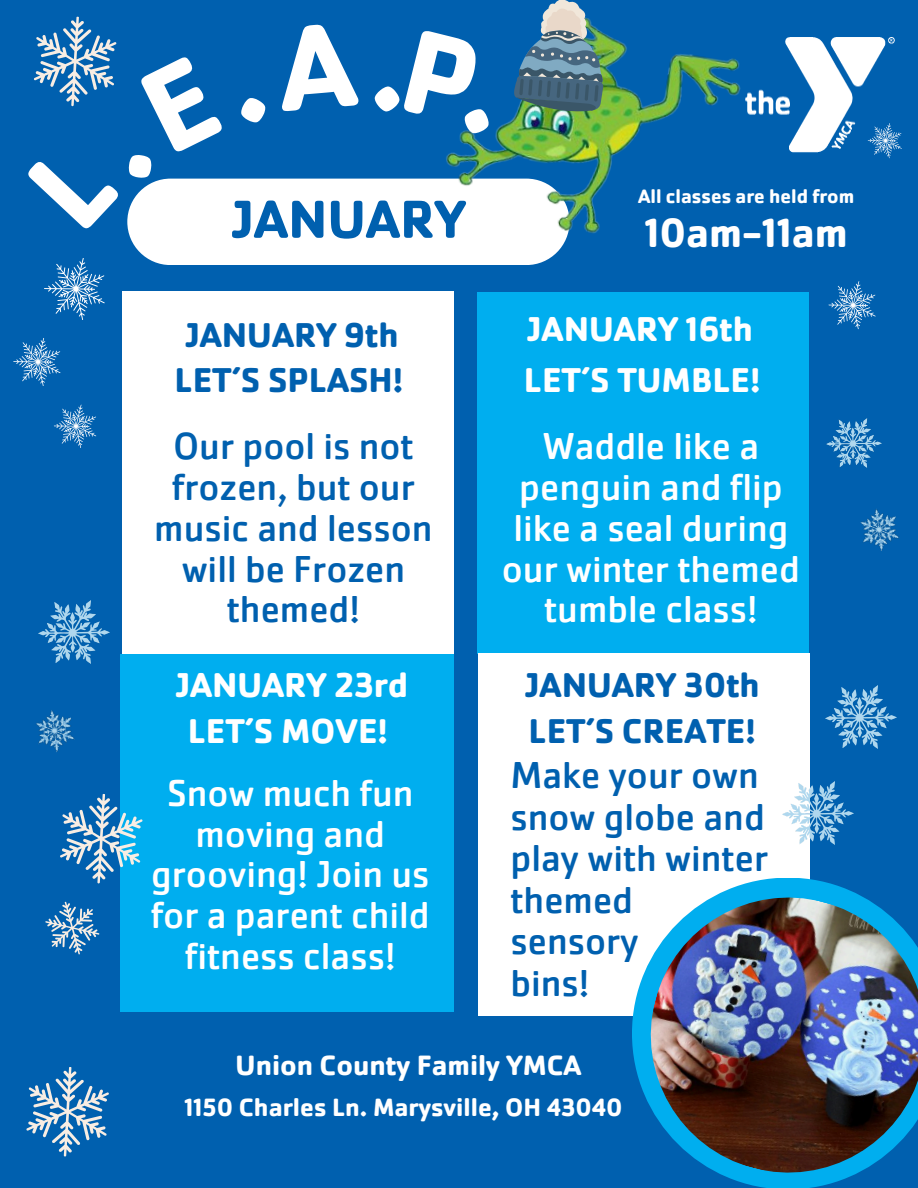
<style>
.page{position:relative;width:918px;height:1188px;background:#0060af}
.page>*{position:absolute;margin:0;border:0;box-sizing:border-box;transform-origin:0 0}
.t1{font:700 55.5px "Cachet Pro";color:#0060af}
.t2{font:700 42.6px "Cachet Pro";color:#fff}
.t3{font:39px/40.8px "Cachet Pro";color:#fff;text-align:center}
.t4{font:39px/40.8px "Cachet Pro";color:#0060af;text-align:center}
.t5{font:38.85px/41.7px "Cachet Pro";color:#0060af}
.t6{font:700 35.7px "Cachet Pro";color:#0060af}
.t7{font:700 35.7px "Cachet Pro";color:#fff}
.t8{font:700 28.95px "Cachet Pro";color:#fff}
.t9{font:700 25.95px "Cachet Pro";color:#fff}
.t10{font:700 19.95px "Cachet Pro";color:#fff}
</style>
<div class="page">
<div style="left:122px;top:292px;width:332px;height:380px;background:#fff"></div>
<div style="left:121px;top:654px;width:333px;height:358px;background:#00aeef"></div>
<img style="left:760px;top:37px;width:135px;height:116px">
<div style="left:127px;top:179px;width:442px;height:86px;background:#fff;border-radius:43px"></div>
<div style="left:478px;top:292px;width:331px;height:361px;background:#00aeef"></div>
<img style="left:409px;top:40px;width:351px;height:219px">
<img style="left:506px;top:0;width:111px;height:142px">
<img style="left:38px;top:601px;width:71px;height:63px">
<svg style="left:26px;top:1067px;width:83px;height:90px"></svg>
<img style="left:827px;top:418px;width:55px;height:50px">
<img style="left:860px;top:509px;width:39px;height:42px">
<svg style="left:54px;top:404px;width:43px;height:44px"></svg>
<svg style="left:44px;top:258px;width:61px;height:62px"></svg>
<svg style="left:13px;top:338px;width:48px;height:48px"></svg>
<svg style="left:828px;top:281px;width:48px;height:49px"></svg>
<svg style="left:865px;top:121px;width:37px;height:38px"></svg>
<div style="left:478px;top:653px;width:331px;height:362px;background:#fff"></div>
<svg style="left:632px;top:878px;width:196px;height:310px"></svg>
<img style="left:636px;top:883px;width:282px;height:304px">
<img style="left:825px;top:685px;width:71px;height:63px">
<img style="left:783px;top:782px;width:70px;height:63px">
<img style="left:36px;top:710px;width:39px;height:42px">
<svg style="left:60px;top:791px;width:83px;height:95px"></svg>
<svg style="left:45px;top:901px;width:55px;height:54px"></svg>
<svg style="left:34px;top:16px;width:190px;height:215px"></svg>
<svg style="left:409px;top:40px;width:84px;height:97px"></svg>
<h5 class="t1" style="left:231px;top:184px;width:237px">JANUARY</h5>
<p class="t6" style="left:185px;top:312px;width:215px">JANUARY 9th</p>
<h5 class="t6" style="left:175px;top:358px;width:230px">LET’S SPLASH!</h5>
<p class="t4" style="left:154px;top:426px;width:280px">Our pool is not frozen, but our music and lesson will be Frozen themed!</p>
<p class="t7" style="left:175px;top:662px;width:235px">JANUARY 23rd</p>
<h3 class="t7" style="left:188px;top:709px;width:202px">LET’S MOVE!</h3>
<p class="t3" style="left:151px;top:772px;width:281px">Snow much fun moving and grooving! Join us for a parent child fitness class!</p>
<h3 class="t10" style="left:638px;top:184px;width:218px">All classes are held from</h3>
<h4 class="t2" style="left:645px;top:206px;width:205px">10am-11am</h4>
<p class="t7" style="left:527px;top:307px;width:228px">JANUARY 16th</p>
<p class="t7" style="left:524px;top:358px;width:238px">LET’S TUMBLE!</p>
<p class="t3" style="left:502px;top:426px;width:300px">Waddle like a penguin and flip like a seal during our winter themed tumble class!</p>
<h6 class="t6" style="left:525px;top:662px;width:237px">JANUARY 30th</h6>
<p class="t6" style="left:529px;top:709px;width:229px">LET’S CREATE!</p>
<h5 class="t5" style="left:510px;top:754px;width:259px">Make your own snow globe and play with winter themed sensory<br>bins!</h5>
<h3 class="t8" style="left:236px;top:1047px;width:347px">Union County Family YMCA</h3>
<p class="t9" style="left:185px;top:1091px;width:440px">1150 Charles Ln. Marysville, OH 43040</p>
</div>
